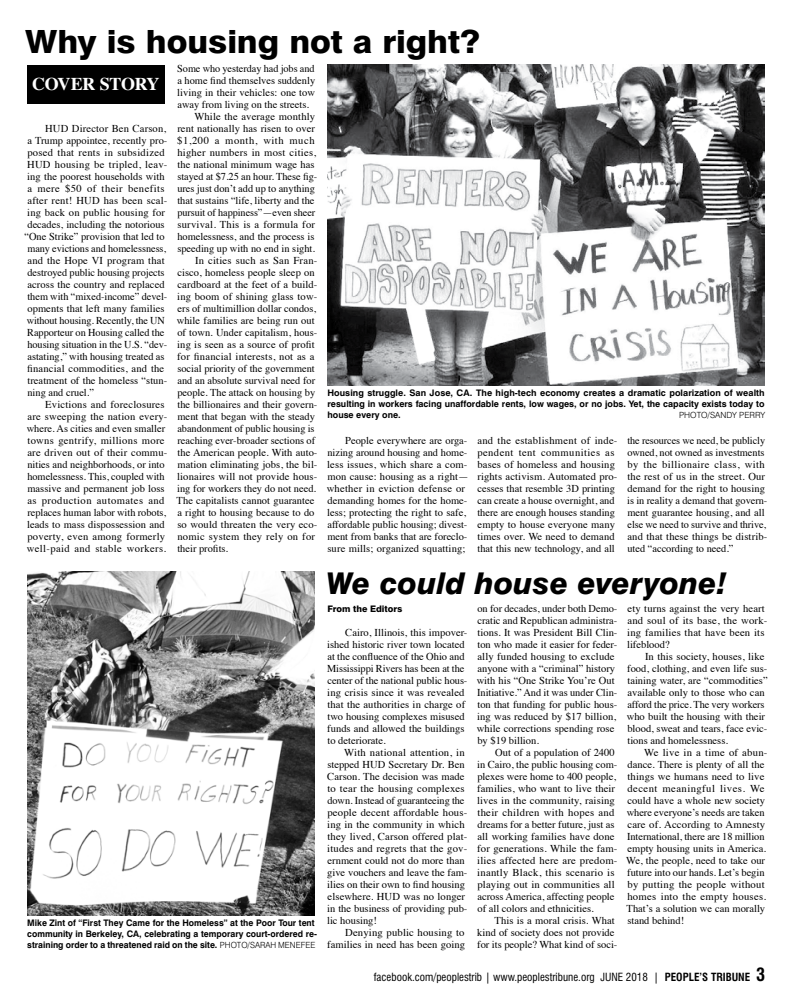
<style>
.page{position:relative;width:792px;height:1008px;background:#fff}
.page>*{position:absolute;margin:0;border:0;box-sizing:border-box;transform-origin:0 0}
.t1{font:800 32px "Swiss 721 BT";letter-spacing:-.005em;color:#000;scale:1.04 1}
.t2{font:italic 800 30px "Swiss 721 BT";color:#000}
.t3{font:700 18px "Times";letter-spacing:-.025em;color:#fff}
.t4{font:condensed 11px "Swiss 721 BT";color:#000}
.t5{font:10.5px/12px "Times";letter-spacing:.005em;color:#000}
.t6{font:10.5px "Times";letter-spacing:.05em;color:#000}
.t7{font:700 9px/11px "Swiss 721 BT";color:#000;text-align:justify}
.t8{font:800 9px "Swiss 721 BT";color:#000}
.t9{font:300 8.5px "Swiss 721 BT";color:#000}
.s1{font-weight:300;font-size:8.5px}
.s2{font-weight:700}
.s3{font-weight:700;font-size:18px}
</style>
<div class="page">
<div style="left:27px;top:65px;width:138px;height:39px;background:#000"></div>
<img style="left:327px;top:64px;width:438px;height:322px">
<img style="left:27px;top:571px;width:288px;height:345px">
<h1 class="t1" style="left:26px;top:22px;width:439px">Why is housing not a right?</h1>
<h3 class="t3" style="left:32px;top:76px;width:129px">COVER STORY</h3>
<p class="t5" style="left:24px;top:123px;width:144px;text-indent:21px">HUD Director Ben Carson, a Trump appointee, recently pro&shy;posed that rents in subsidized<br>HUD housing be tripled, leav&shy;ing the poorest households with a mere $50 of their benefits after rent! HUD has been scal&shy;ing back on public housing for decades, including the notorious “One Strike” provision that led to many evictions and homelessness, and the Hope VI program that destroyed public housing projects across the country and replaced them with “mixed-income” devel&shy;opments that left many families without housing. Recently, the UN<br>Rapporteur on Housing called the housing situation in the U.S. “dev&shy;astating,” with housing treated as financial commodities, and the treatment of the homeless “stun&shy;ning and cruel.”</p>
<p class="t5" style="left:27px;top:399px;width:142px;text-indent:18px">Evictions and foreclosures are sweeping the nation every&shy;where. As cities and even smaller towns gentrify, millions more are driven out of their commu&shy;nities and neighborhoods, or into homelessness. This, coupled with massive and permanent job loss as production automates and replaces human labor with robots, leads to mass dispossession and poverty, even among formerly well-paid and stable workers.</p>
<p class="t5" style="left:177px;top:63px;width:139px">Some who yesterday had jobs and</p>
<p class="t5" style="left:177px;top:75px;width:139px">a home find themselves suddenly</p>
<p class="t5" style="left:177px;top:87px;width:140px">living in their vehicles: one tow</p>
<p class="t5" style="left:177px;top:99px;width:133px">away from living on the streets.</p>
<p class="t5" style="left:194px;top:111px;width:122px">While the average monthly</p>
<p class="t5" style="left:177px;top:123px;width:139px">rent nationally has risen to over</p>
<p class="t6" style="left:177px;top:136px;width:139px">$1,200 a month, with much</p>
<p class="t5" style="left:177px;top:147px;width:140px">higher numbers in most cities,</p>
<p class="t5" style="left:177px;top:159px;width:139px">the national minimum wage has</p>
<p class="t5" style="left:177px;top:171px;width:141px">stayed at $7.25 an hour. These fig-</p>
<p class="t5" style="left:177px;top:183px;width:139px">ures just don’t add up to anything</p>
<p class="t5" style="left:177px;top:195px;width:139px">that sustains “life, liberty and the</p>
<p class="t5" style="left:177px;top:207px;width:139px">pursuit of happiness”—even sheer</p>
<p class="t5" style="left:177px;top:219px;width:139px">survival. This is a formula for</p>
<p class="t5" style="left:177px;top:231px;width:139px">homelessness, and the process is</p>
<p class="t5" style="left:177px;top:243px;width:139px">speeding up with no end in sight.</p>
<p class="t5" style="left:195px;top:255px;width:124px">In cities such as San Fran-</p>
<p class="t5" style="left:177px;top:267px;width:139px">cisco, homeless people sleep on</p>
<p class="t5" style="left:177px;top:279px;width:141px">cardboard at the feet of a build-</p>
<p class="t5" style="left:177px;top:291px;width:142px">ing boom of shining glass tow-</p>
<p class="t5" style="left:178px;top:303px;width:140px">ers of multimillion dollar condos,</p>
<p class="t5" style="left:177px;top:315px;width:140px">while families are being run out</p>
<p class="t5" style="left:177px;top:327px;width:142px">of town. Under capitalism, hous-</p>
<p class="t5" style="left:177px;top:339px;width:139px">ing is seen as a source of profit</p>
<p class="t5" style="left:177px;top:351px;width:139px">for financial interests, not as a</p>
<p class="t5" style="left:177px;top:363px;width:139px">social priority of the government</p>
<p class="t5" style="left:177px;top:375px;width:139px">and an absolute survival need for</p>
<p class="t5" style="left:177px;top:387px;width:139px">people. The attack on housing by</p>
<p class="t5" style="left:177px;top:399px;width:141px">the billionaires and their govern-</p>
<p class="t5" style="left:177px;top:411px;width:139px">ment that began with the steady</p>
<p class="t5" style="left:177px;top:423px;width:139px">abandonment of public housing is</p>
<p class="t5" style="left:177px;top:435px;width:139px">reaching ever-broader sections of</p>
<p class="t5" style="left:177px;top:447px;width:141px">the American people. With auto-</p>
<p class="t5" style="left:177px;top:459px;width:142px">mation eliminating jobs, the bil-</p>
<p class="t5" style="left:177px;top:471px;width:142px">lionaires will not provide hous-</p>
<p class="t5" style="left:177px;top:483px;width:140px">ing for workers they do not need.</p>
<p class="t5" style="left:177px;top:495px;width:139px">The capitalists cannot guarantee</p>
<p class="t5" style="left:177px;top:507px;width:139px">a right to housing because to do</p>
<p class="t5" style="left:177px;top:519px;width:142px">so would threaten the very eco-</p>
<p class="t5" style="left:177px;top:531px;width:139px">nomic system they rely on for</p>
<p class="t5" style="left:177px;top:543px;width:52px">their profits.</p>
<p class="t7" style="left:27px;top:917px;width:291px;text-align:left">Mike Zint of “First They Came for the Homeless” at the Poor Tour tent community in Berkeley, CA, celebrating a temporary court-ordered re&shy;straining order to a threatened raid on the site. <span class="s1">PHOTO/SARAH MENEFEE</span></p>
<p class="t7" style="left:327px;top:387px;width:439px">Housing struggle. San Jose, CA. The high-tech economy creates a dramatic polarization of wealth resulting in workers facing unaffordable rents, low wages, or no jobs. Yet, the capacity exists today to house every one.</p>
<p class="t9" style="left:679px;top:410px;width:88px">PHOTO/SANDY PERRY</p>
<p class="t5" style="left:327px;top:435px;width:143px;text-indent:18px">People everywhere are orga&shy;nizing around housing and home&shy;less issues, which share a com&shy;mon cause: housing as a right— whether in eviction defense or demanding homes for the home&shy;less; protecting the right to safe, affordable public housing; divest&shy;ment from banks that are foreclo&shy;sure mills; organized squatting;</p>
<p class="t5" style="left:477px;top:435px;width:142px">and the establishment of inde&shy;pendent tent communities as bases of homeless and housing rights activism. Automated pro&shy;cesses that resemble 3D printing can create a house overnight, and there are enough houses standing empty to house everyone many times over. We need to demand that this new technology, and all</p>
<p class="t5" style="left:627px;top:435px;width:142px">the resources we need, be publicly owned, not owned as investments by the billionaire class, with the rest of us in the street. Our demand for the right to housing is in reality a demand that govern&shy;ment guarantee housing, and all else we need to survive and thrive, and that these things be distrib&shy;uted “according to need.”</p>
<h2 class="t2" style="left:326px;top:565px;width:402px">We could house everyone!</h2>
<p class="t8" style="left:327px;top:603px;width:77px">From the Editors</p>
<p class="t5" style="left:327px;top:627px;width:142px;text-indent:18px">Cairo, Illinois, this impover&shy;ished historic river town located at the confluence of the Ohio and<br>Mississippi Rivers has been at the center of the national public hous&shy;ing crisis since it was revealed that the authorities in charge of two housing complexes misused funds and allowed the buildings to deteriorate.</p>
<p class="t5" style="left:327px;top:747px;width:142px;text-indent:17px">With national attention, in stepped HUD Secretary Dr. Ben<br>Carson. The decision was made to tear the housing complexes down. Instead of guaranteeing the people decent affordable hous&shy;ing in the community in which they lived, Carson offered plat&shy;itudes and regrets that the gov&shy;ernment could not do more than give vouchers and leave the fam&shy;ilies on their own to find housing elsewhere. HUD was no longer in the business of providing pub&shy;lic housing!</p>
<p class="t5" style="left:327px;top:927px;width:139px;text-align:right">Denying public housing to families in need has been going</p>
<p class="t5" style="left:477px;top:603px;width:142px">on for decades, under both Demo&shy;cratic and Republican administra&shy;tions. It was President Bill Clin&shy;ton who made it easier for feder&shy;ally funded housing to exclude anyone with a “criminal” history with his “One Strike You’re Out<br>Initiative.” And it was under Clin&shy;ton that funding for public hous&shy;ing was reduced by $17 billion, while corrections spending rose by $19 billion.</p>
<p class="t5" style="left:477px;top:747px;width:142px;text-indent:18px">Out of a population of 2400 in Cairo, the public housing com&shy;plexes were home to 400 people, families, who want to live their lives in the community, raising their children with hopes and dreams for a better future, just as all working families have done for generations. While the fam&shy;ilies affected here are predom&shy;inantly Black, this scenario is playing out in communities all across America, affecting people of all colors and ethnicities.</p>
<p class="t5" style="left:477px;top:915px;width:142px;text-indent:17px">This is a moral crisis. What kind of society does not provide for its people? What kind of soci-</p>
<p class="t5" style="left:627px;top:603px;width:142px">ety turns against the very heart and soul of its base, the work&shy;ing families that have been its lifeblood?</p>
<p class="t5" style="left:627px;top:651px;width:142px;text-indent:18px">In this society, houses, like food, clothing, and even life sus&shy;taining water, are “commodities” available only to those who can afford the price. The very workers who built the housing with their blood, sweat and tears, face evic&shy;tions and homelessness.</p>
<p class="t5" style="left:626px;top:747px;width:143px;text-indent:18px">We live in a time of abun&shy;dance. There is plenty of all the things we humans need to live decent meaningful lives. We could have a whole new society where everyone’s needs are taken care of. According to Amnesty<br>International, there are 18 million empty housing units in America.<br>We, the people, need to take our future into our hands. Let’s begin by putting the people without homes into the empty houses.<br>That’s a solution we can morally stand behind!</p>
<p class="t4" style="left:374px;top:970px;width:393px">facebook.com/peoplestrib | www.peoplestribune.org JUNE 2018 | <span class="s2">PEOPLE’S TRIBUNE</span> <span class="s3">3</span></p>
</div>
